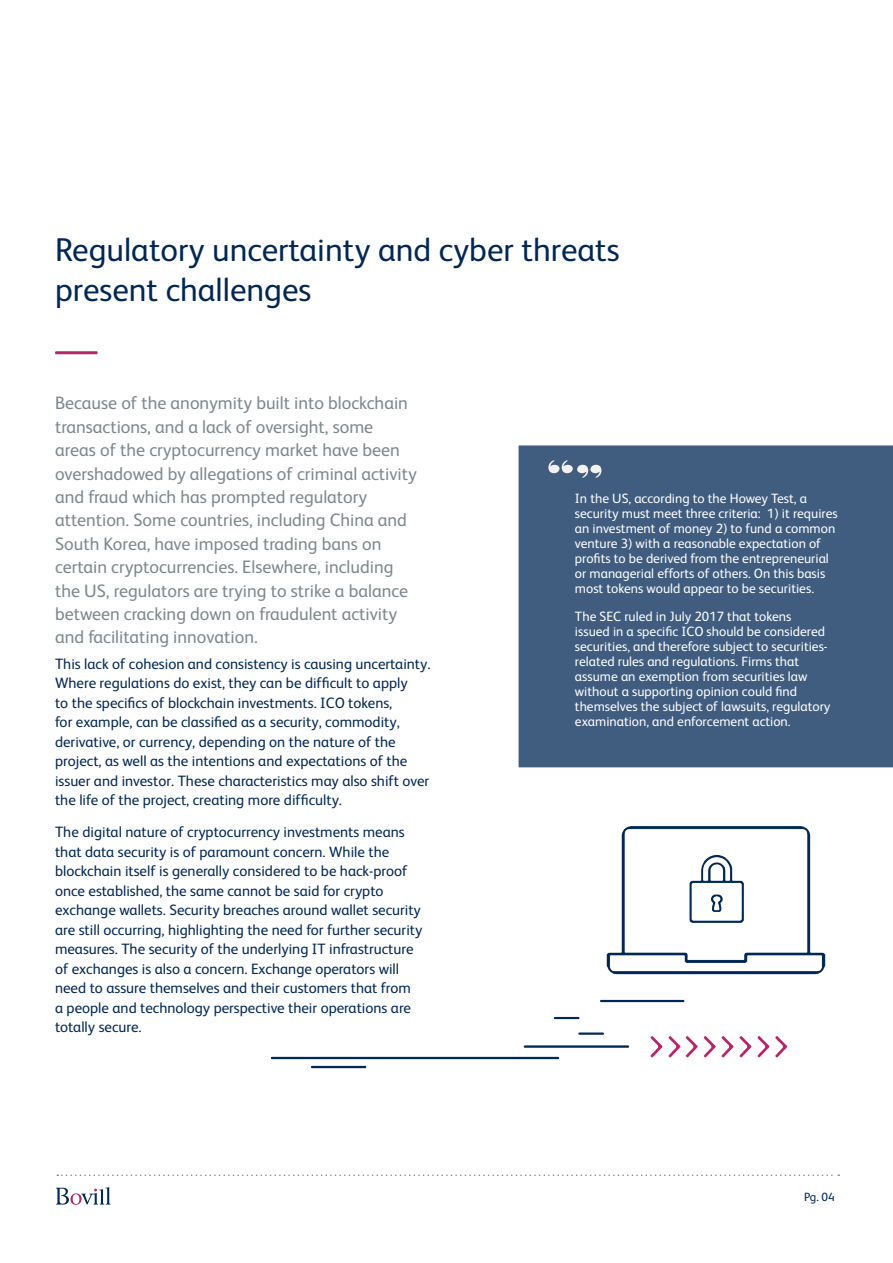
<style>
.page{position:relative;width:893px;height:1263px;background:#fff}
.page>*{position:absolute;margin:0;border:0;box-sizing:border-box;transform-origin:0 0}
.Heading_1__title{font:33px/39.6px "FS Albert";color:#002756}
.Body_text{font:18px/23.4px "FS Albert";color:#7d878b}
.t1{font:15px/19.5px "FS Albert";color:#002756}
.Body_text-2{font:13.5px/15px "FS Albert";color:#fff}
.Quote_navy{font:12px "FS Albert";color:#002756}
</style>
<div class="page">
<svg style="left:57px;top:1174px;width:782px;height:2px"></svg>
<svg style="left:56px;top:1187px;width:55px;height:18px"></svg>
<svg style="left:55px;top:351px;width:43px;height:3px"></svg>
<div style="left:519px;top:445px;width:374px;height:322px;background:#405d80"></div>
<svg style="left:548px;top:460px;width:53px;height:18px"></svg>
<img style="left:270px;top:826px;width:556px;height:243px">
<p class="Heading_1__title" style="left:55px;top:228px;width:566px">Regulatory uncertainty and cyber threats present challenges</p>
<p class="Body_text" style="left:55px;top:391px;width:363px">Because of the anonymity built into blockchain transactions, and a lack of oversight, some areas of the cryptocurrency market have been overshadowed by allegations of criminal activity and fraud which has prompted regulatory attention. Some countries, including China and South Korea, have imposed trading bans on certain cryptocurrencies. Elsewhere, including the US, regulators are trying to strike a balance between cracking down on fraudulent activity and facilitating innovation.</p>
<p class="t1" style="left:55px;top:653px;width:377px">This lack of cohesion and consistency is causing uncertainty.<br>Where regulations do exist, they can be difficult to apply<br>to the specifics of blockchain investments. ICO tokens,<br>for example, can be classified as a security, commodity, derivative, or currency, depending on the nature of the project, as well as the intentions and expectations of the issuer and investor. These characteristics may also shift over the life of the project, creating more difficulty.</p>
<p class="t1" style="left:55px;top:822px;width:369px">The digital nature of cryptocurrency investments means that data security is of paramount concern. While the blockchain itself is generally considered to be hack-proof once established, the same cannot be said for crypto exchange wallets. Security breaches around wallet security are still occurring, highlighting the need for further security measures. The security of the underlying IT infrastructure of exchanges is also a concern. Exchange operators will need to assure themselves and their customers that from a people and technology perspective their operations are totally secure.</p>
<p class="Body_text-2" style="left:575px;top:491px;width:264px">In the US, according to the Howey Test, a security must meet three criteria: 1) it requires an investment of money 2) to fund a common venture 3) with a reasonable expectation of profits to be derived from the entrepreneurial or managerial efforts of others. On this basis most tokens would appear to be securities.</p>
<p class="Body_text-2" style="left:575px;top:608px;width:257px">The SEC ruled in July 2017 that tokens<br>issued in a specific ICO should be considered securities, and therefore subject to securities&shy;related rules and regulations. Firms that assume an exemption from securities law without a supporting opinion could find themselves the subject of lawsuits, regulatory examination, and enforcement action.</p>
<p class="Quote_navy" style="left:804px;top:1188px;width:32px">Pg. 04</p>
</div>
